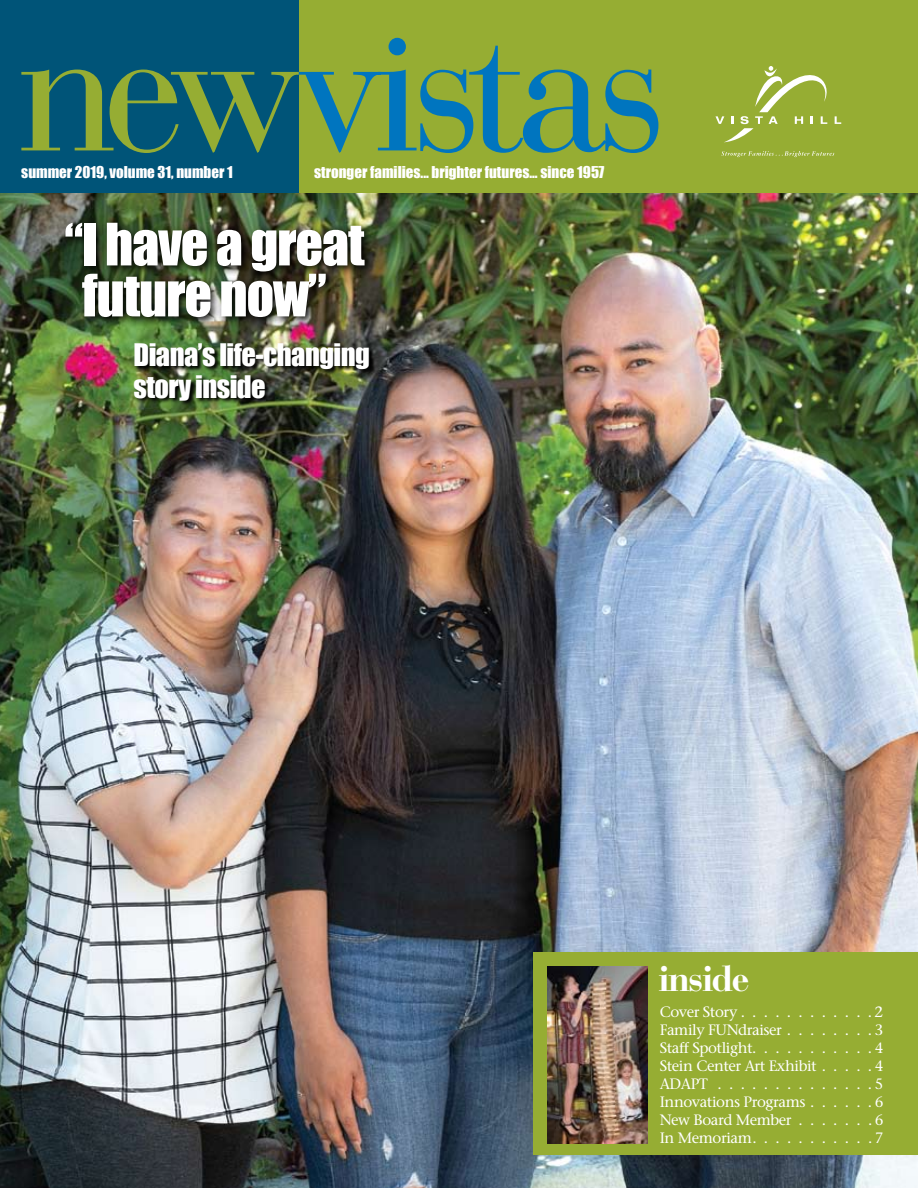
<style>
.page{position:relative;width:918px;height:1188px;background:#fff}
.page>*{position:absolute;margin:0;border:0;box-sizing:border-box;transform-origin:0 0}
.t1{font:54px/51px "Impact";letter-spacing:-.02em;color:#fff;text-align:center}
.t2{font:700 36px "Bauer Bodoni";letter-spacing:-.06em;color:#fff}
.t3{font:28.5px/31.5px "Impact";letter-spacing:-.02em;color:#fff}
.t4{font:15px/18px "Stone Serif";letter-spacing:-.03em;color:#fff;text-align:justify}
.t5{font:15px "Impact";color:#fff}
</style>
<div class="page">
<img style="left:0;top:193px;width:918px;height:995px">
<div style="left:230px;top:0;width:688px;height:193px;background:#96ad33"></div>
<div style="left:0;top:0;width:299px;height:193px;background:#005478"></div>
<svg style="left:21px;top:38px;width:637px;height:115px"></svg>
<img style="left:134px;top:343px;width:365px;height:113px">
<svg style="left:716px;top:66px;width:125px;height:76px"></svg>
<svg style="left:721px;top:151px;width:113px;height:6px"></svg>
<div style="left:533px;top:953px;width:385px;height:202px;background:#96ad33"></div>
<img style="left:547px;top:967px;width:101px;height:176px">
<img style="left:60px;top:218px;width:402px;height:162px">
<p class="t5" style="left:21px;top:160px;width:213px">summer 2019, volume 31, number 1</p>
<p class="t5" style="left:314px;top:160px;width:292px">stronger families... brighter futures... since 1957</p>
<h1 class="t1" style="left:64px;top:217px;width:302px">“I have a great future now”</h1>
<h3 class="t3" style="left:134px;top:338px;width:238px">Diana’s life-changing story inside</h3>
<h2 class="t2" style="left:658px;top:957px;width:93px">inside</h2>
<p class="t4" style="left:660px;top:1003px;width:79px">Cover Story</p>
<p class="t4" style="left:875px;top:1003px;width:10px">2</p>
<p class="t4" style="left:660px;top:1021px;width:124px">Family FUNdraiser</p>
<p class="t4" style="left:875px;top:1021px;width:10px">3</p>
<p class="t4" style="left:660px;top:1039px;width:94px">Staff Spotlight</p>
<p class="t4" style="left:875px;top:1039px;width:10px">4</p>
<p class="t4" style="left:660px;top:1057px;width:159px">Stein Center Art Exhibit</p>
<p class="t4" style="left:660px;top:1057px;width:225px;text-indent:215px">4<br>ADAPT . . . . . . . . . . . . . 5<br>Innovations Programs</p>
<p class="t4" style="left:875px;top:1093px;width:10px">6</p>
<p class="t4" style="left:660px;top:1111px;width:133px">New Board Member</p>
<p class="t4" style="left:875px;top:1111px;width:10px">6</p>
<p class="t4" style="left:660px;top:1129px;width:94px">In Memoriam</p>
<p class="t4" style="left:875px;top:1129px;width:10px">7</p>
</div>
